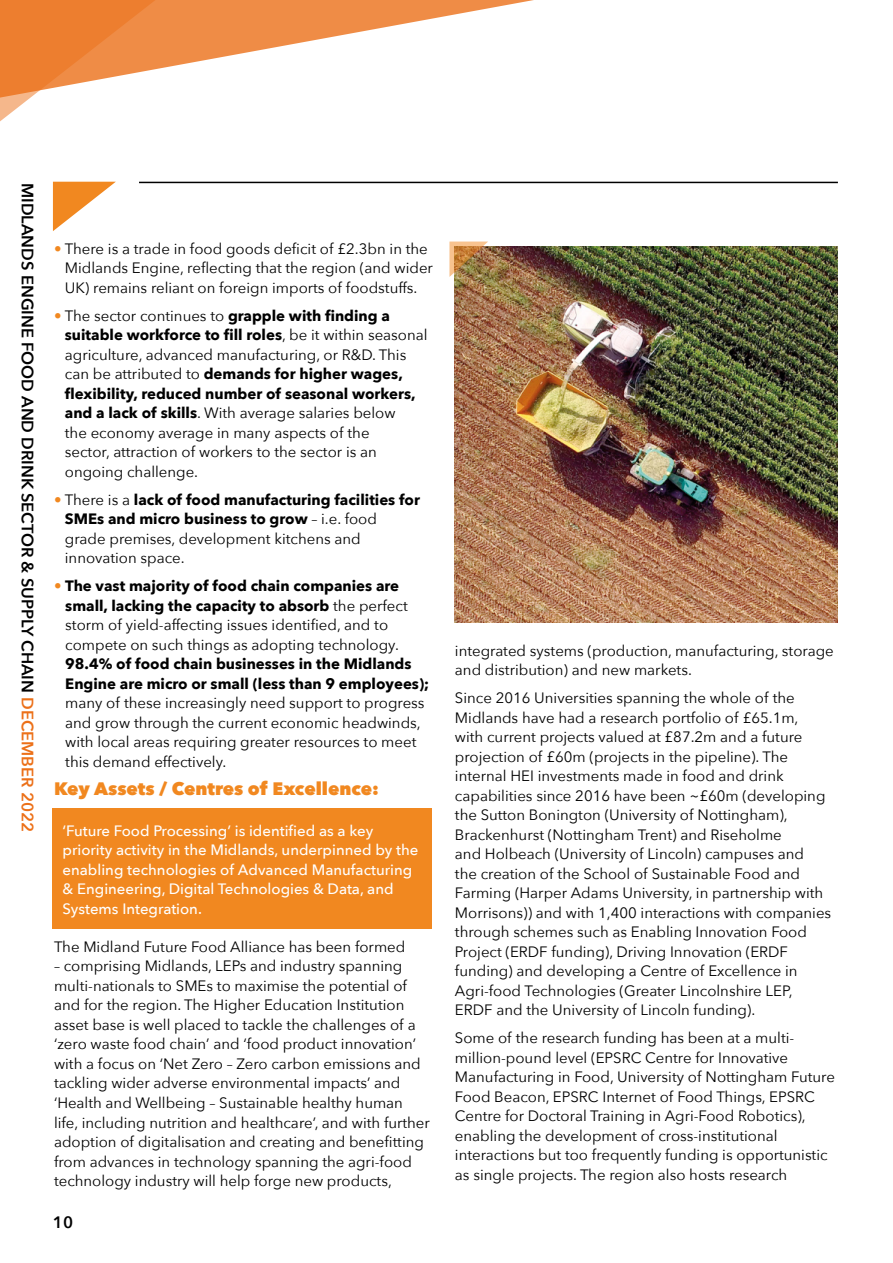
<style>
.page{position:relative;width:893px;height:1263px;background:#fff}
.page>*{position:absolute;margin:0;border:0;box-sizing:border-box;transform-origin:0 0}
.t1{font:800 18px "Avenir Next";color:#f18820}
.t2{font:600 16.5px "Avenir Next";color:#000}
.t3{font:15px/19.5px "Avenir Next";color:#000}
.t4{font:500 15px/19.5px "Avenir Next";color:#fff}
.t5{font:700 15px/19.5px "Avenir Next";color:#000}
.s1{color:#ec7018}
.s2{font-weight:800;color:#f18820}
.s3{font-weight:700}
</style>
<div class="page">
<svg style="left:170px;top:0;width:364px;height:67px"></svg>
<svg style="left:0;top:0;width:170px;height:122px"></svg>
<hr style="left:139px;top:182px;width:699px;height:1px;background:#000">
<svg style="left:53px;top:182px;width:63px;height:49px"></svg>
<div style="left:52px;top:808px;width:380px;height:121px;background:#f18820"></div>
<img style="left:455px;top:247px;width:383px;height:376px">
<svg style="left:449px;top:242px;width:39px;height:35px"></svg>
<p class="t2" style="left:42px;top:183px;width:650px;rotate:90deg">MIDLANDS ENGINE FOOD AND DRINK SECTOR &amp; SUPPLY CHAIN <span class="s1">DECEMBER 2022</span></p>
<p class="t3" style="left:65px;top:238px;width:370px;text-indent:-11px"><span class="s2">•</span> There is a trade in food goods deficit of £2.3bn in the<br>Midlands Engine, reflecting that the region (and wider<br>UK) remains reliant on foreign imports of foodstuffs.</p>
<p class="t3" style="left:65px;top:305px;width:364px;text-indent:-11px"><span class="s2">•</span> The sector continues to <span class="s3">grapple with finding a suitable workforce to fill roles</span>, be it within seasonal agriculture, advanced manufacturing, or R&amp;D. This can be attributed to <span class="s3">demands for higher wages, flexibility, reduced number of seasonal workers, and a lack of skills</span>. With average salaries below<br>the economy average in many aspects of the<br>sector, attraction of workers to the sector is an ongoing challenge.</p>
<p class="t3" style="left:65px;top:489px;width:357px;text-indent:-11px"><span class="s2">•</span> There is a <span class="s3">lack of food manufacturing facilities for SMEs and micro business to grow</span> – i.e. food grade premises, development kitchens and innovation space.</p>
<p class="t3" style="left:65px;top:576px;width:344px;text-indent:-11px"><span class="s2">•</span> <span class="s3">The vast majority of food chain companies are small, lacking the capacity to absorb</span> the perfect storm of yield-affecting issues identified, and to compete on such things as adopting technology.</p>
<p class="t5" style="left:65px;top:654px;width:365px">98.4% of food chain businesses in the Midlands<br>Engine are micro or small (less than 9 employees);</p>
<p class="t3" style="left:65px;top:693px;width:361px">many of these increasingly need support to progress and grow through the current economic headwinds, with local areas requiring greater resources to meet this demand effectively.</p>
<p class="t1" style="left:54px;top:777px;width:327px">Key Assets / Centres of Excellence:</p>
<p class="t4" style="left:63px;top:820px;width:357px">‘Future Food Processing’ is identified as a key priority activity in the Midlands, underpinned by the enabling technologies of Advanced Manufacturing &amp; Engineering, Digital Technologies &amp; Data, and Systems Integration.</p>
<p class="t3" style="left:54px;top:936px;width:353px">The Midland Future Food Alliance has been formed</p>
<p class="t3" style="left:54px;top:956px;width:377px">– comprising Midlands, LEPs and industry spanning multi-nationals to SMEs to maximise the potential of and for the region. The Higher Education Institution asset base is well placed to tackle the challenges of a ‘zero waste food chain’ and ‘food product innovation’ with a focus on ‘Net Zero – Zero carbon emissions and tackling wider adverse environmental impacts’ and ‘Health and Wellbeing – Sustainable healthy human life, including nutrition and healthcare’, and with further adoption of digitalisation and creating and benefitting from advances in technology spanning the agri-food technology industry will help forge new products,</p>
<p class="t2" style="left:53px;top:1207px;width:22px">10</p>
<p class="t3" style="left:455px;top:640px;width:380px">integrated systems (production, manufacturing, storage and distribution) and new markets.</p>
<p class="t3" style="left:455px;top:688px;width:378px">Since 2016 Universities spanning the whole of the Midlands have had a research portfolio of £65.1m,<br>with current projects valued at £87.2m and a future projection of £60m (projects in the pipeline). The internal HEI investments made in food and drink capabilities since 2016 have been ~£60m (developing the Sutton Bonington (University of Nottingham), Brackenhurst (Nottingham Trent) and Riseholme<br>and Holbeach (University of Lincoln) campuses and<br>the creation of the School of Sustainable Food and Farming (Harper Adams University, in partnership with Morrisons)) and with 1,400 interactions with companies through schemes such as Enabling Innovation Food Project (ERDF funding), Driving Innovation (ERDF funding) and developing a Centre of Excellence in Agri-food Technologies (Greater Lincolnshire LEP, ERDF and the University of Lincoln funding).</p>
<p class="t3" style="left:455px;top:1028px;width:381px">Some of the research funding has been at a multi&shy;million-pound level (EPSRC Centre for Innovative Manufacturing in Food, University of Nottingham Future Food Beacon, EPSRC Internet of Food Things, EPSRC Centre for Doctoral Training in Agri-Food Robotics), enabling the development of cross-institutional interactions but too frequently funding is opportunistic as single projects. The region also hosts research</p>
</div>
